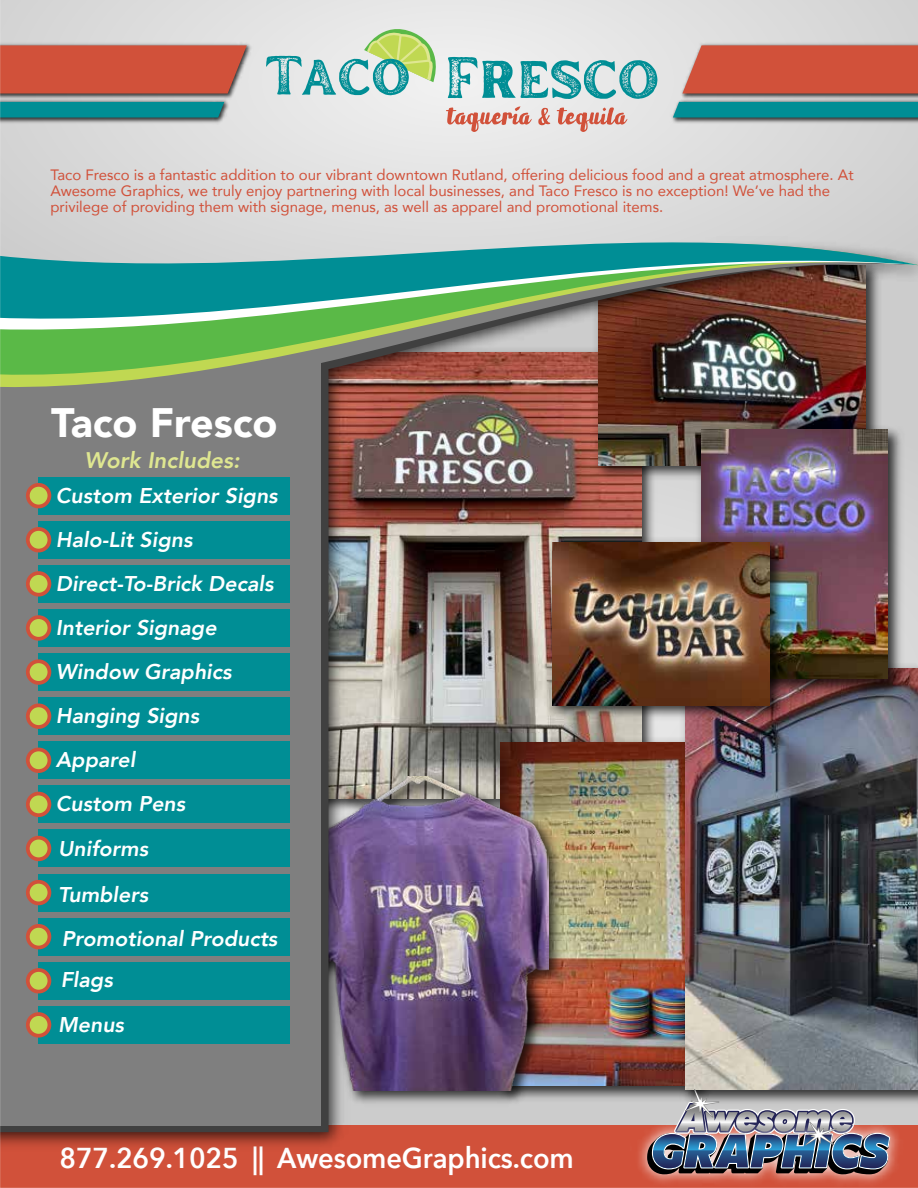
<style>
.page{position:relative;width:918px;height:1188px;background:#fff}
.page>*{position:absolute;margin:0;border:0;box-sizing:border-box;transform-origin:0 0}
.t1{font:900 41.1px "Avenir";color:#fff}
.t2{font:600 28.8px "Avenir Next";letter-spacing:-.005em;color:#fff;scale:.95 1}
.t3{font:italic 800 22.5px "Avenir";color:#dfe791}
.t4{font:italic 800 21.3px/44.1px "Avenir";color:#fff}
.t5{font:15px/15.8px "Avenir";color:#d1513a}
</style>
<div class="page">
<img style="left:0;top:0;width:918px;height:1188px">
<p class="t5" style="left:50px;top:167px;width:805px">Taco Fresco is a fantastic addition to our vibrant downtown Rutland, offering delicious food and a great atmosphere. At<br>Awesome Graphics, we truly enjoy partnering with local businesses, and Taco Fresco is no exception! We’ve had the privilege of providing them with signage, menus, as well as apparel and promotional items.</p>
<h1 class="t1" style="left:51px;top:387px;width:228px">Taco Fresco</h1>
<h3 class="t3" style="left:84px;top:447px;width:157px">Work Includes:</h3>
<h3 class="t4" style="left:56px;top:473px;width:223px">Custom Exterior Signs<br>Halo-Lit Signs<br>Direct-To-Brick Decals<br>Interior Signage<br>Window Graphics<br>Hanging Signs<br>Apparel<br>Custom Pens</h3>
<h3 class="t4" style="left:58px;top:826px;width:221px;line-height:45px">Uniforms<br>Tumblers<br>Promotional Products</h3>
<h3 class="t4" style="left:58px;top:957px;width:67px;line-height:45.3px">Flags<br>Menus</h3>
<h2 class="t2" style="left:60px;top:1134px;width:543px">877.269.1025 || AwesomeGraphics.com</h2>
</div>
